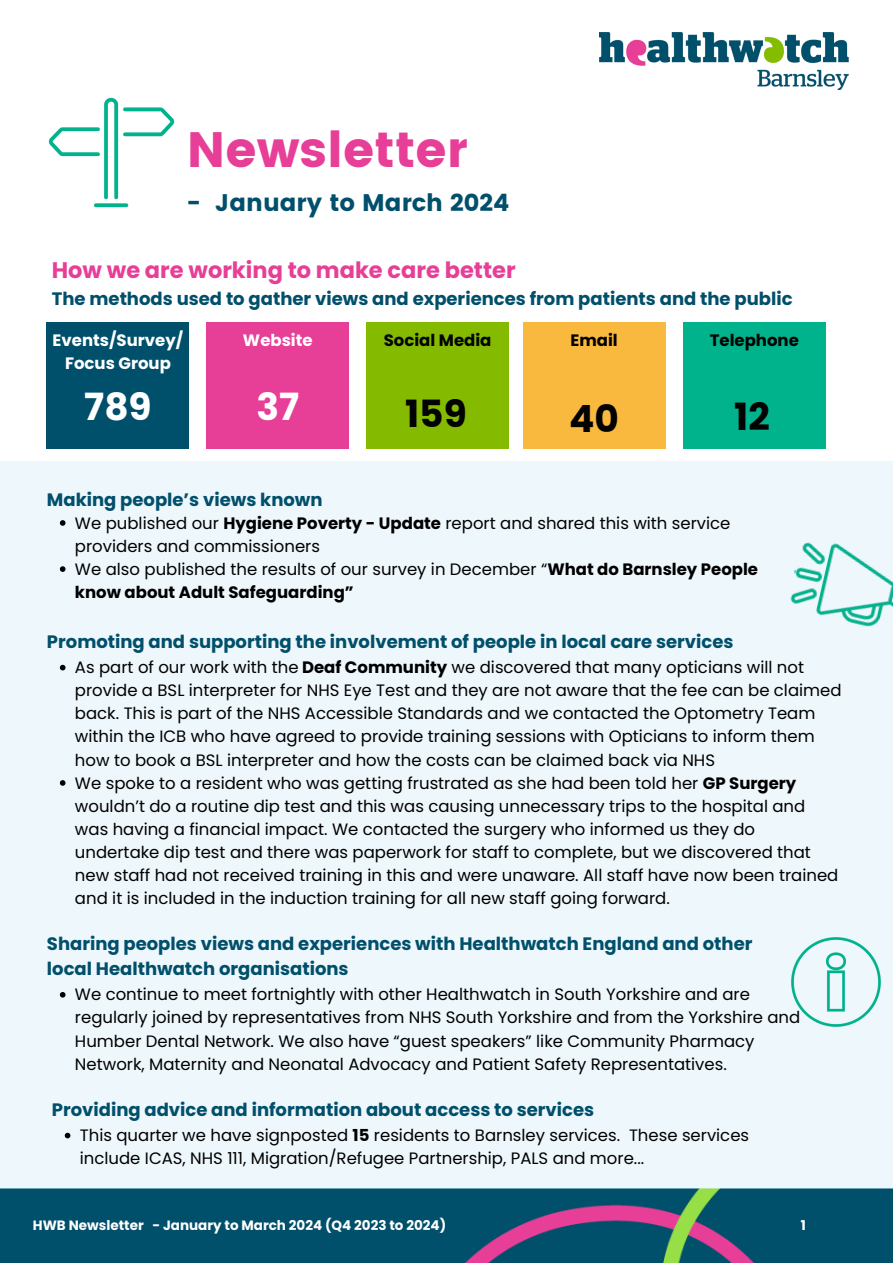
<style>
.page{position:relative;width:893px;height:1263px;background:#fff}
.page>*{position:absolute;margin:0;border:0;box-sizing:border-box;transform-origin:0 0}
.t1{font:49.5px "Poppins";color:#e73e97}
.t2{font:700 37.5px "Poppins";color:#020202}
.t3{font:700 37.5px "Poppins";color:#fff}
.t4{font:24px "Poppins";color:#004f6b}
.t5{font:700 22.5px "Poppins";color:#e73e97}
.t6{font:700 18px/24.8px "Poppins";color:#004f6b}
.t7{font:16.5px/23.1px "Poppins";color:#000}
.t8{font:700 16.5px/23.1px "Poppins";color:#fff;text-align:center}
.t9{font:700 16.5px "Poppins";color:#020202}
.t10{font:700 13.5px "Poppins";color:#fff}
.s1{font-weight:700}
</style>
<div class="page">
<img style="left:599px;top:32px;width:249px;height:57px">
<img style="left:0;top:1188px;width:893px;height:75px">
<img style="left:49px;top:97px;width:126px;height:111px">
<div style="left:0;top:461px;width:893px;height:727px;background:#eef7fb"></div>
<svg style="left:60px;top:992px;width:5px;height:5px"></svg>
<svg style="left:60px;top:520px;width:5px;height:6px"></svg>
<svg style="left:60px;top:566px;width:5px;height:6px"></svg>
<img style="left:790px;top:542px;width:103px;height:85px">
<div style="left:47px;top:322px;width:142px;height:126px;background:#004f6b"></div>
<div style="left:207px;top:322px;width:142px;height:126px;background:#e73e97"></div>
<div style="left:366px;top:322px;width:142px;height:126px;background:#84ba00"></div>
<div style="left:683px;top:322px;width:142px;height:126px;background:#00b38c"></div>
<div style="left:523px;top:322px;width:142px;height:126px;background:#f9b93e"></div>
<img style="left:791px;top:937px;width:89px;height:89px">
<svg style="left:60px;top:665px;width:5px;height:5px"></svg>
<svg style="left:60px;top:780px;width:5px;height:6px"></svg>
<svg style="left:65px;top:1133px;width:5px;height:5px"></svg>
<h3 class="t1" style="left:187px;top:121px;width:282px">Newsletter</h3>
<h3 class="t4" style="left:187px;top:188px;width:324px">- January to March 2024</h3>
<p class="t5" style="left:52px;top:254px;width:465px">How we are working to make care better</p>
<p class="t6" style="left:52px;top:286px;width:742px">The methods used to gather views and experiences from patients and the public</p>
<p class="t9" style="left:710px;top:328px;width:91px">Telephone</p>
<h3 class="t8" style="left:53px;top:328px;width:132px">Events/Survey/<br>Focus Group</h3>
<h1 class="t3" style="left:84px;top:381px;width:69px">789</h1>
<h3 class="t8" style="left:243px;top:328px;width:71px">Website</h3>
<h3 class="t9" style="left:384px;top:328px;width:109px">Social Media</h3>
<h3 class="t9" style="left:570px;top:328px;width:49px">Email</h3>
<p class="t3" style="left:256px;top:381px;width:44px">37</p>
<p class="t2" style="left:405px;top:388px;width:63px">159</p>
<h3 class="t2" style="left:734px;top:390px;width:37px">12</h3>
<p class="t2" style="left:569px;top:393px;width:51px">40</p>
<h3 class="t6" style="left:47px;top:487px;width:277px">Making people’s views known</h3>
<h1 class="t7" style="left:75px;top:511px;width:657px">We published our <span class="s1">Hygiene Poverty - Update</span> report and shared this with service providers and commissioners</h1>
<h3 class="t7" style="left:75px;top:557px;width:684px">We also published the results of our survey in December “<span class="s1">What do Barnsley People know about Adult Safeguarding”</span></h3>
<p class="t6" style="left:47px;top:629px;width:688px">Promoting and supporting the involvement of people in local care services</p>
<h3 class="t7" style="left:75px;top:656px;width:768px">As part of our work with the <span class="s1">Deaf Community</span> we discovered that many opticians will not provide a BSL interpreter for NHS Eye Test and they are not aware that the fee can be claimed back. This is part of the NHS Accessible Standards and we contacted the Optometry Team within the ICB who have agreed to provide training sessions with Opticians to inform them how to book a BSL interpreter and how the costs can be claimed back via NHS</h3>
<p class="t7" style="left:75px;top:771px;width:765px">We spoke to a resident who was getting frustrated as she had been told her <span class="s1">GP Surgery </span>wouldn’t do a routine dip test and this was causing unnecessary trips to the hospital and was having a financial impact. We contacted the surgery who informed us they do undertake dip test and there was paperwork for staff to complete, but we discovered that new staff had not received training in this and were unaware. All staff have now been trained and it is included in the induction training for all new staff going forward.</p>
<h2 class="t6" style="left:47px;top:931px;width:707px">Sharing peoples views and experiences with Healthwatch England and other local Healthwatch organisations</h2>
<h3 class="t7" style="left:75px;top:983px;width:727px">We continue to meet fortnightly with other Healthwatch in South Yorkshire and are regularly joined by representatives from NHS South Yorkshire and from the Yorkshire and Humber Dental Network. We also have “guest speakers” like Community Pharmacy Network, Maternity and Neonatal Advocacy and Patient Safety Representatives.</h3>
<p class="t6" style="left:52px;top:1097px;width:544px">Providing advice and information about access to services</p>
<p class="t7" style="left:80px;top:1124px;width:671px">This quarter we have signposted <span class="s1">15</span> residents to Barnsley services. These services include ICAS, NHS 111, Migration/Refugee Partnership, PALS and more...</p>
<p class="t10" style="left:33px;top:1216px;width:415px">HWB Newsletter - January to March 2024 (Q4 2023 to 2024)</p>
<p class="t10" style="left:801px;top:1216px;width:7px">1</p>
</div>
